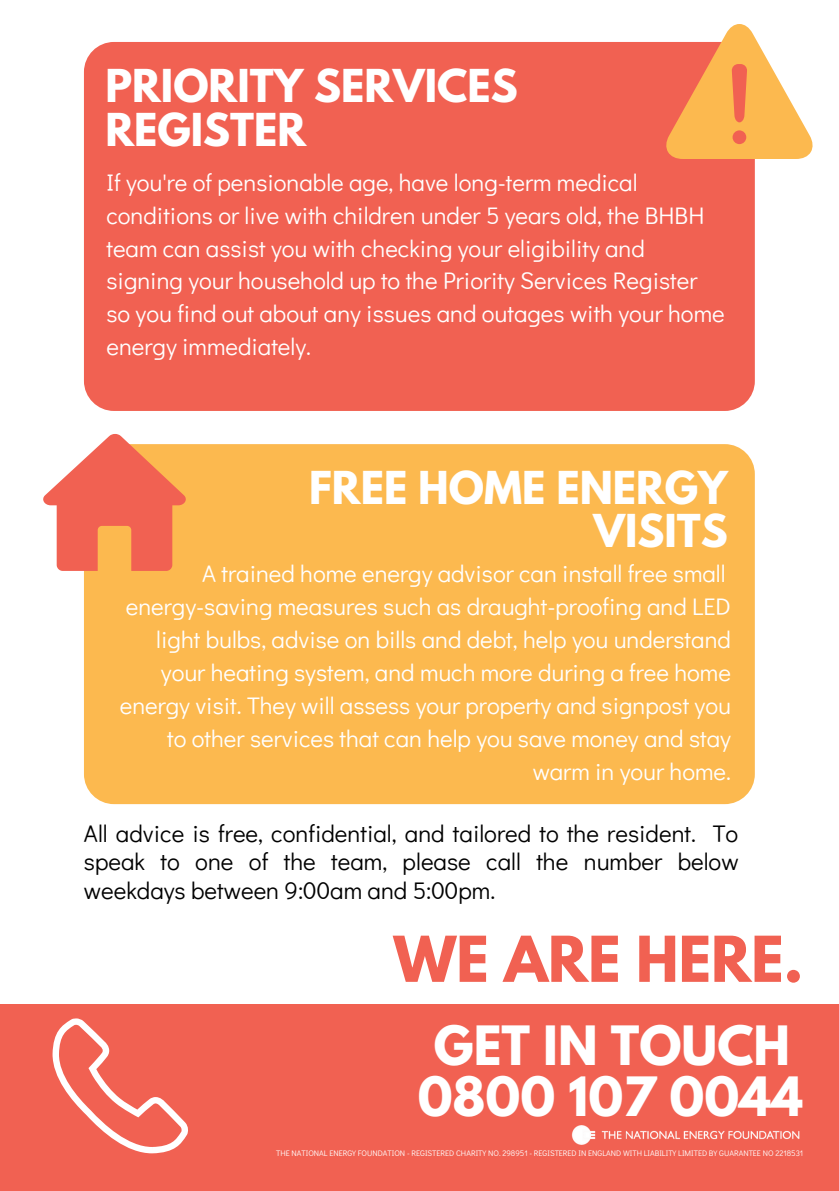
<style>
.page{position:relative;width:839px;height:1191px;background:#fff}
.page>*{position:absolute;margin:0;border:0;box-sizing:border-box;transform-origin:0 0}
.t1{font:700 56px "League Spartan";color:#f16152}
.t2{font:700 48px/51px "League Spartan";color:#fff;text-align:center}
.t3{font:700 40.2px/43.6px "League Spartan";color:#fff}
.t4{font:24px/33px "Didact Gothic";color:#fff;text-align:right}
.t5{font:24px/28.4px "Didact Gothic";color:#000;text-align:justify}
.t6{font:8px "Didact Gothic";color:#fff}
</style>
<div class="page">
<div style="left:0;top:1004px;width:838px;height:187px;background:#f16152"></div>
<svg style="left:52px;top:1019px;width:136px;height:134px"></svg>
<div style="left:84px;top:444px;width:670px;height:360px;background:#fcb94f;border-radius:30px"></div>
<img style="left:571px;top:1125px;width:229px;height:20px">
<div style="left:84px;top:42px;width:670px;height:369px;background:#f16152;border-radius:30px"></div>
<svg style="left:666px;top:24px;width:147px;height:135px"></svg>
<svg style="left:43px;top:434px;width:145px;height:137px"></svg>
<h3 class="t3" style="left:105px;top:69px;width:413px">PRIORITY SERVICES<br>REGISTER</h3>
<p class="t4" style="left:106px;top:165px;width:619px;text-align:left">If you're of pensionable age, have long-term medical conditions or live with children under 5 years old, the BHBH team can assist you with checking your eligibility and signing your household up to the Priority Services Register so you find out about any issues and outages with your home energy immediately.</p>
<h3 class="t3" style="left:309px;top:471px;width:420px;text-align:right">FREE HOME ENERGY<br>VISITS</h3>
<p class="t4" style="left:120px;top:556px;width:612px">A trained home energy advisor can install free small energy-saving measures such as draught-proofing and LED light bulbs, advise on bills and debt, help you understand your heating system, and much more during a free home energy visit. They will assess your property and signpost you to other services that can help you save money and stay warm in your home.</p>
<p class="t5" style="left:84px;top:818px;width:656px">All advice is free, confidential, and tailored to the resident. To speak to one of the team, please call the number below weekdays between 9:00am and 5:00pm.</p>
<h1 class="t1" style="left:393px;top:931px;width:411px">WE ARE HERE.</h1>
<h2 class="t2" style="left:417px;top:1026px;width:387px">GET IN TOUCH<br>0800 107 0044</h2>
<p class="t6" style="left:276px;top:1148px;width:528px">THE NATIONAL ENERGY FOUNDATION - REGISTERED CHARITY NO. 298951 - REGISTERED IN ENGLAND WITH LIABILITY LIMITED BY GUARANTEE NO 2218531</p>
</div>
